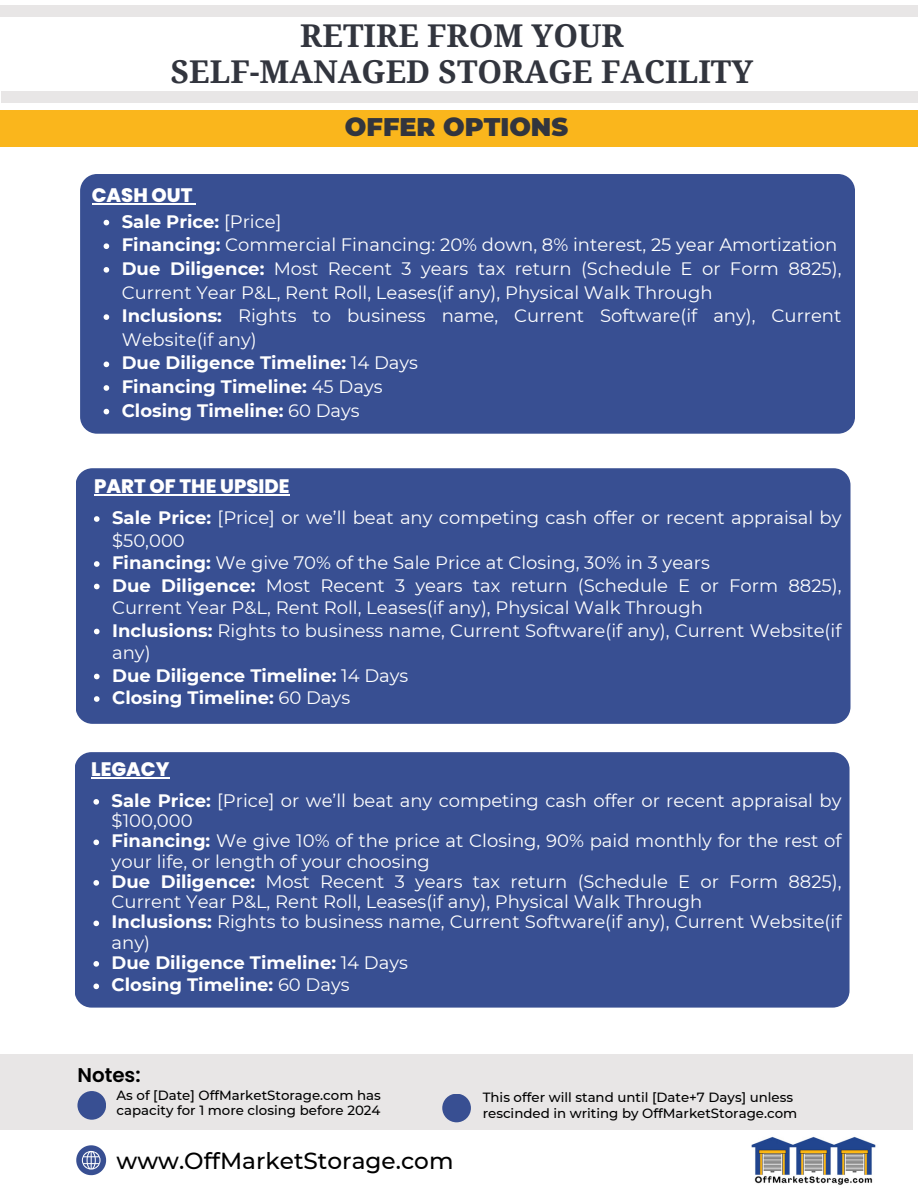
<style>
.page{position:relative;width:918px;height:1188px;background:#fff}
.page>*{position:absolute;margin:0;border:0;box-sizing:border-box;transform-origin:0 0}
.t1{font:700 31.5px "Droid Serif";color:#32353e}
.t2{font:900 25.5px "Montserrat";color:#32353e}
.t3{font:500 23.25px "Montserrat";color:#000}
.t4{font:600 19.8px "Poppins";color:#000}
.t5{font:800 19.5px "Poppins";color:#fff}
.t6{font:18px/20.2px "Montserrat";color:#fff}
.t7{font:700 18px "Montserrat";color:#fff}
.t8{font:500 13.35px/15.6px "Montserrat";color:#000}
.s1{font-weight:400}
.s2{font-weight:700}
</style>
<div class="page">
<div style="left:80px;top:174px;width:775px;height:260px;background:#384f92;border-radius:17px"></div>
<div style="left:0;top:110px;width:918px;height:37px;background:#fab61c"></div>
<div style="left:0;top:1054px;width:913px;height:76px;background:#e8e6e6"></div>
<div style="left:77px;top:1091px;width:29px;height:29px;background:#384f92;border-radius:50%"></div>
<svg style="left:76px;top:1145px;width:30px;height:30px"></svg>
<div style="left:76px;top:468px;width:775px;height:256px;background:#384f92;border-radius:17px"></div>
<div style="left:75px;top:752px;width:775px;height:256px;background:#384f92;border-radius:17px"></div>
<div style="left:442px;top:1094px;width:29px;height:28px;background:#384f92;border-radius:50%"></div>
<img style="left:751px;top:1136px;width:125px;height:49px">
<hr style="left:92px;top:203px;width:101px;height:1px;background:#fff">
<svg style="left:104px;top:220px;width:5px;height:5px"></svg>
<svg style="left:104px;top:243px;width:5px;height:6px"></svg>
<svg style="left:104px;top:267px;width:5px;height:6px"></svg>
<svg style="left:104px;top:314px;width:5px;height:6px"></svg>
<svg style="left:104px;top:362px;width:5px;height:5px"></svg>
<svg style="left:104px;top:385px;width:5px;height:6px"></svg>
<svg style="left:104px;top:409px;width:5px;height:5px"></svg>
<svg style="left:94px;top:516px;width:6px;height:6px"></svg>
<svg style="left:94px;top:561px;width:6px;height:6px"></svg>
<svg style="left:94px;top:584px;width:6px;height:5px"></svg>
<svg style="left:94px;top:629px;width:6px;height:5px"></svg>
<svg style="left:94px;top:674px;width:6px;height:5px"></svg>
<svg style="left:94px;top:696px;width:6px;height:6px"></svg>
<hr style="left:91px;top:777px;width:78px;height:1px;background:#fff">
<svg style="left:93px;top:799px;width:6px;height:6px"></svg>
<svg style="left:93px;top:840px;width:6px;height:5px"></svg>
<svg style="left:93px;top:880px;width:6px;height:6px"></svg>
<svg style="left:93px;top:921px;width:6px;height:5px"></svg>
<svg style="left:93px;top:961px;width:6px;height:6px"></svg>
<svg style="left:93px;top:984px;width:6px;height:5px"></svg>
<hr style="left:94px;top:494px;width:196px;height:1px;background:#fff">
<div style="left:0;top:6px;width:918px;height:11px;background:#e8e6e6"></div>
<div style="left:1px;top:92px;width:917px;height:11px;background:#e8e6e6"></div>
<p class="t1" style="left:300px;top:18px;width:325px">RETIRE FROM YOUR</p>
<p class="t1" style="left:171px;top:54px;width:584px">SELF-MANAGED STORAGE FACILITY</p>
<p class="t2" style="left:345px;top:112px;width:225px">OFFER OPTIONS</p>
<p class="t5" style="left:92px;top:181px;width:102px">CASH OUT</p>
<p class="t7" style="left:122px;top:210px;width:161px">Sale Price: <span class="s1">[Price]</span></p>
<p class="t6" style="left:122px;top:235px;width:717px"><span class="s2">Financing:</span> Commercial Financing: 20% down, 8% interest, 25 year Amortization</p>
<p class="t6" style="left:122px;top:257px;width:721px;line-height:23.7px"><span class="s2">Due Diligence:</span> Most Recent 3 years tax return (Schedule E or Form 8825),<br>Current Year P&amp;L, Rent Roll, Leases(if any), Physical Walk Through</p>
<p class="t6" style="left:122px;top:304px;width:721px;line-height:23.7px"><span class="s2">Inclusions:</span> Rights to business name, Current Software(if any), Current<br>Website(if any)</p>
<p class="t7" style="left:122px;top:352px;width:298px">Due Diligence Timeline: <span class="s1">14 Days</span></p>
<p class="t7" style="left:122px;top:376px;width:262px">Financing Timeline: <span class="s1">45 Days</span></p>
<p class="t7" style="left:122px;top:399px;width:240px">Closing Timeline: <span class="s1">60 Days</span></p>
<p class="t5" style="left:94px;top:473px;width:197px">PART OF THE UPSIDE</p>
<p class="t6" style="left:112px;top:506px;width:731px;line-height:22.5px"><span class="s2">Sale Price:</span> [Price] or we’ll beat any competing cash offer or recent appraisal by $50,000</p>
<p class="t6" style="left:112px;top:552px;width:599px"><span class="s2">Financing:</span> We give 70% of the Sale Price at Closing, 30% in 3 years</p>
<p class="t6" style="left:112px;top:574px;width:731px;line-height:22.5px"><span class="s2">Due Diligence:</span> Most Recent 3 years tax return (Schedule E or Form 8825),<br>Current Year P&amp;L, Rent Roll, Leases(if any), Physical Walk Through</p>
<p class="t6" style="left:112px;top:619px;width:731px;line-height:22.5px"><span class="s2">Inclusions:</span> Rights to business name, Current Software(if any), Current Website(if any)</p>
<p class="t7" style="left:112px;top:664px;width:298px">Due Diligence Timeline: <span class="s1">14 Days</span></p>
<p class="t7" style="left:112px;top:687px;width:240px">Closing Timeline: <span class="s1">60 Days</span></p>
<p class="t5" style="left:91px;top:755px;width:80px">LEGACY</p>
<p class="t6" style="left:112px;top:790px;width:731px"><span class="s2">Sale Price:</span> [Price] or we’ll beat any competing cash offer or recent appraisal by $100,000</p>
<p class="t6" style="left:112px;top:831px;width:731px"><span class="s2">Financing:</span> We give 10% of the price at Closing, 90% paid monthly for the rest of your life, or length of your choosing</p>
<p class="t6" style="left:112px;top:871px;width:731px"><span class="s2">Due Diligence:</span> Most Recent 3 years tax return (Schedule E or Form 8825),<br>Current Year P&amp;L, Rent Roll, Leases(if any), Physical Walk Through</p>
<p class="t6" style="left:112px;top:912px;width:731px"><span class="s2">Inclusions:</span> Rights to business name, Current Software(if any), Current Website(if any)</p>
<p class="t7" style="left:112px;top:951px;width:298px">Due Diligence Timeline: <span class="s1">14 Days</span></p>
<p class="t7" style="left:112px;top:974px;width:240px">Closing Timeline: <span class="s1">60 Days</span></p>
<p class="t4" style="left:77px;top:1061px;width:65px">Notes:</p>
<p class="t8" style="left:117px;top:1087px;width:266px">As of [Date] OffMarketStorage.com has capacity for 1 more closing before 2024</p>
<p class="t3" style="left:117px;top:1146px;width:338px">www.OffMarketStorage.com</p>
<p class="t8" style="left:483px;top:1090px;width:316px">This offer will stand until [Date+7 Days] unless rescinded in writing by OffMarketStorage.com</p>
</div>
